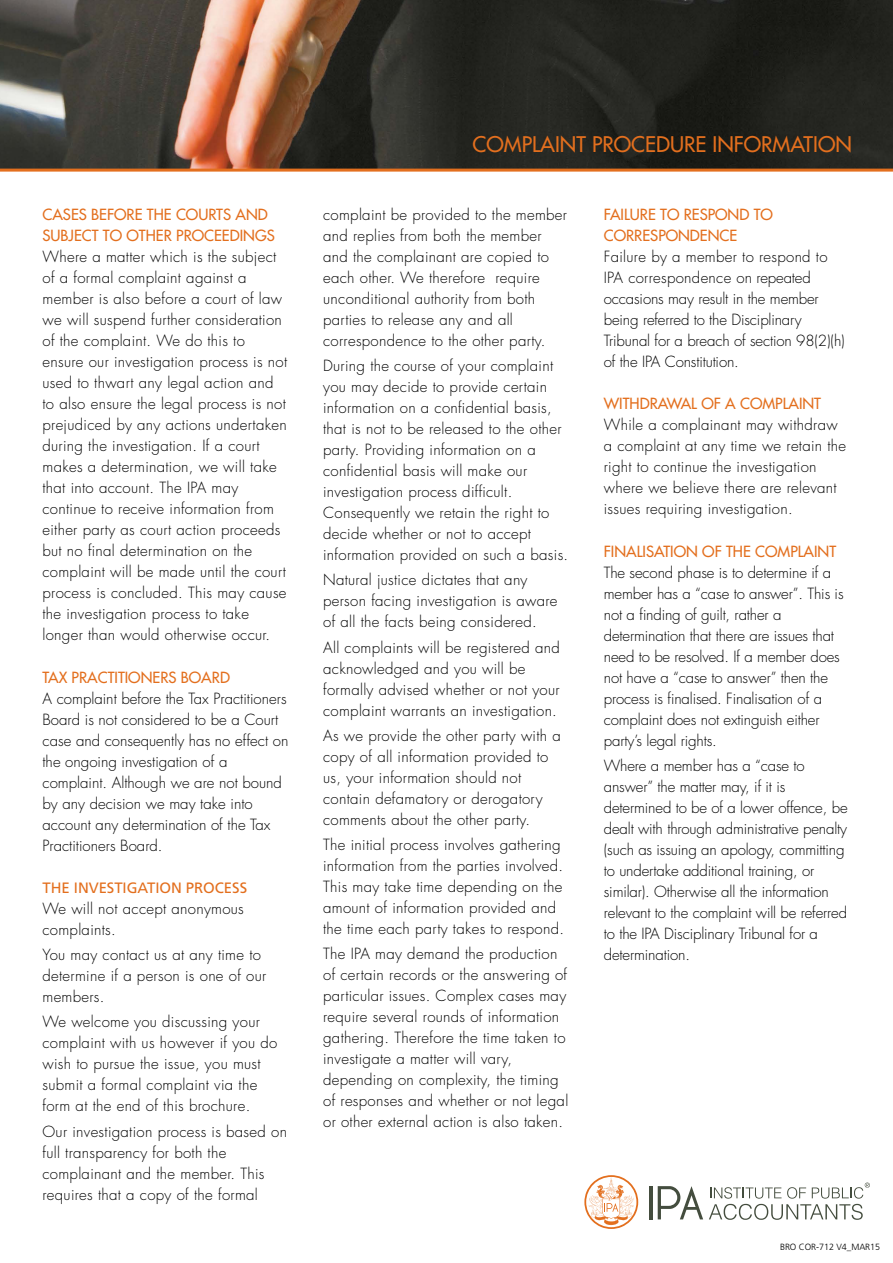
<style>
.page{position:relative;width:893px;height:1263px;background:#fff}
.page>*{position:absolute;margin:0;border:0;box-sizing:border-box;transform-origin:0 0}
.t1{font:21px "Futura";color:#e36f1e}
.t2{font:300 15px/21px "Futura";letter-spacing:.02em;color:#000}
.t3{font:300 15px/21px "Futura";letter-spacing:-.01em;color:#000}
.t4{font:300 15px/21px "Futura";color:#000}
.t5{font:15px/21px "Futura";color:#e36f1e}
.t6{font:15px "Frutiger";letter-spacing:-.005em;color:#e36f1e}
.t7{font:300 9px "Frutiger";letter-spacing:-.005em;color:#000}
</style>
<div class="page">
<img style="left:0;top:0;width:893px;height:169px">
<hr style="left:0;top:169px;width:893px;height:3px;background:#e36f1e">
<svg style="left:710px;top:1187px;width:71px;height:11px"></svg>
<svg style="left:787px;top:1187px;width:19px;height:11px"></svg>
<svg style="left:709px;top:1204px;width:154px;height:16px"></svg>
<hr style="left:649px;top:1186px;width:3px;height:33px;background:#444d3e">
<svg style="left:658px;top:1186px;width:45px;height:33px"></svg>
<svg style="left:584px;top:1175px;width:54px;height:54px"></svg>
<svg style="left:812px;top:1182px;width:58px;height:16px"></svg>
<p class="t5" style="left:43px;top:204px;width:234px">CASES BEFORE THE COURTS AND<br>SUBJECT TO OTHER PROCEEDINGS</p>
<p class="t2" style="left:43px;top:247px;width:246px">Where a matter which is the subject of a formal complaint against a member is also before a court of law we will suspend further consideration of the complaint. We do this to ensure our investigation process is not used to thwart any legal action and to also ensure the legal process is not prejudiced by any actions undertaken during the investigation. If a court makes a determination, we will take that into account. The IPA may continue to receive information from either party as court action proceeds but no final determination on the complaint will be made until the court process is concluded. This may cause the investigation process to take longer than would otherwise occur.</p>
<p class="t5" style="left:43px;top:666px;width:189px">TAX PRACTITIONERS BOARD</p>
<p class="t4" style="left:43px;top:688px;width:247px">A complaint before the Tax Practitioners Board is not considered to be a Court case and consequently has no effect on the ongoing investigation of a complaint. Although we are not bound by any decision we may take into account any determination of the Tax Practitioners Board.</p>
<p class="t6" style="left:43px;top:879px;width:206px">THE INVESTIGATION PROCESS</p>
<p class="t2" style="left:43px;top:898px;width:203px">We will not accept anonymous complaints.</p>
<p class="t2" style="left:43px;top:944px;width:225px">You may contact us at any time to determine if a person is one of our members.</p>
<p class="t2" style="left:43px;top:1012px;width:236px">We welcome you discussing your complaint with us however if you do wish to pursue the issue, you must submit a formal complaint via the form at the end of this brochure.</p>
<p class="t2" style="left:43px;top:1121px;width:246px">Our investigation process is based on full transparency for both the complainant and the member. This requires that a copy of the formal</p>
<h1 class="t1" style="left:473px;top:131px;width:381px">COMPLAINT PROCEDURE INFORMATION</h1>
<p class="t2" style="left:323px;top:204px;width:245px">complaint be provided to the member and replies from both the member and the complainant are copied to each other. We therefore require unconditional authority from both parties to release any and all correspondence to the other party.</p>
<p class="t2" style="left:323px;top:355px;width:247px">During the course of your complaint you may decide to provide certain information on a confidential basis, that is not to be released to the other party. Providing information on a confidential basis will make our investigation process difficult.<br>Consequently we retain the right to decide whether or not to accept information provided on such a basis.</p>
<p class="t2" style="left:323px;top:570px;width:236px">Natural justice dictates that any person facing investigation is aware of all the facts being considered.</p>
<p class="t2" style="left:323px;top:637px;width:238px">All complaints will be registered and acknowledged and you will be formally advised whether or not your complaint warrants an investigation.</p>
<p class="t2" style="left:323px;top:725px;width:239px">As we provide the other party with a copy of all information provided to us, your information should not contain defamatory or derogatory comments about the other party.</p>
<p class="t2" style="left:323px;top:834px;width:242px">The initial process involves gathering information from the parties involved.<br>This may take time depending on the amount of information provided and the time each party takes to respond.</p>
<p class="t2" style="left:323px;top:944px;width:247px">The IPA may demand the production of certain records or the answering of particular issues. Complex cases may require several rounds of information gathering. Therefore the time taken to investigate a matter will vary, depending on complexity, the timing of responses and whether or not legal or other external action is also taken.</p>
<p class="t5" style="left:604px;top:204px;width:171px">FAILURE TO RESPOND TO<br>CORRESPONDENCE</p>
<p class="t3" style="left:604px;top:247px;width:242px">Failure by a member to respond to IPA correspondence on repeated occasions may result in the member being referred to the Disciplinary Tribunal for a breach of section 98(2)(h) of the IPA Constitution.</p>
<p class="t5" style="left:604px;top:393px;width:219px">WITHDRAWAL OF A COMPLAINT</p>
<p class="t2" style="left:604px;top:415px;width:244px">While a complainant may withdraw a complaint at any time we retain the right to continue the investigation where we believe there are relevant issues requiring investigation.</p>
<p class="t5" style="left:604px;top:541px;width:234px">FINALI SATION OF THE COMPLAINT</p>
<p class="t3" style="left:604px;top:562px;width:241px">The second phase is to determine if a member has a “case to answer”. This is not a finding of guilt, rather a determination that there are issues that need to be resolved. If a member does not have a “case to answer” then the process is finalised. Finalisation of a complaint does not extinguish either party’s legal rights.</p>
<p class="t3" style="left:604px;top:755px;width:245px">Where a member has a “case to answer” the matter may, if it is determined to be of a lower offence, be dealt with through administrative penalty (such as issuing an apology, committing to undertake additional training, or similar). Otherwise all the information relevant to the complaint will be referred to the IPA Disciplinary Tribunal for a determination.</p>
<p class="t7" style="left:780px;top:1242px;width:102px">BRO COR-712 V4_MAR15</p>
</div>
